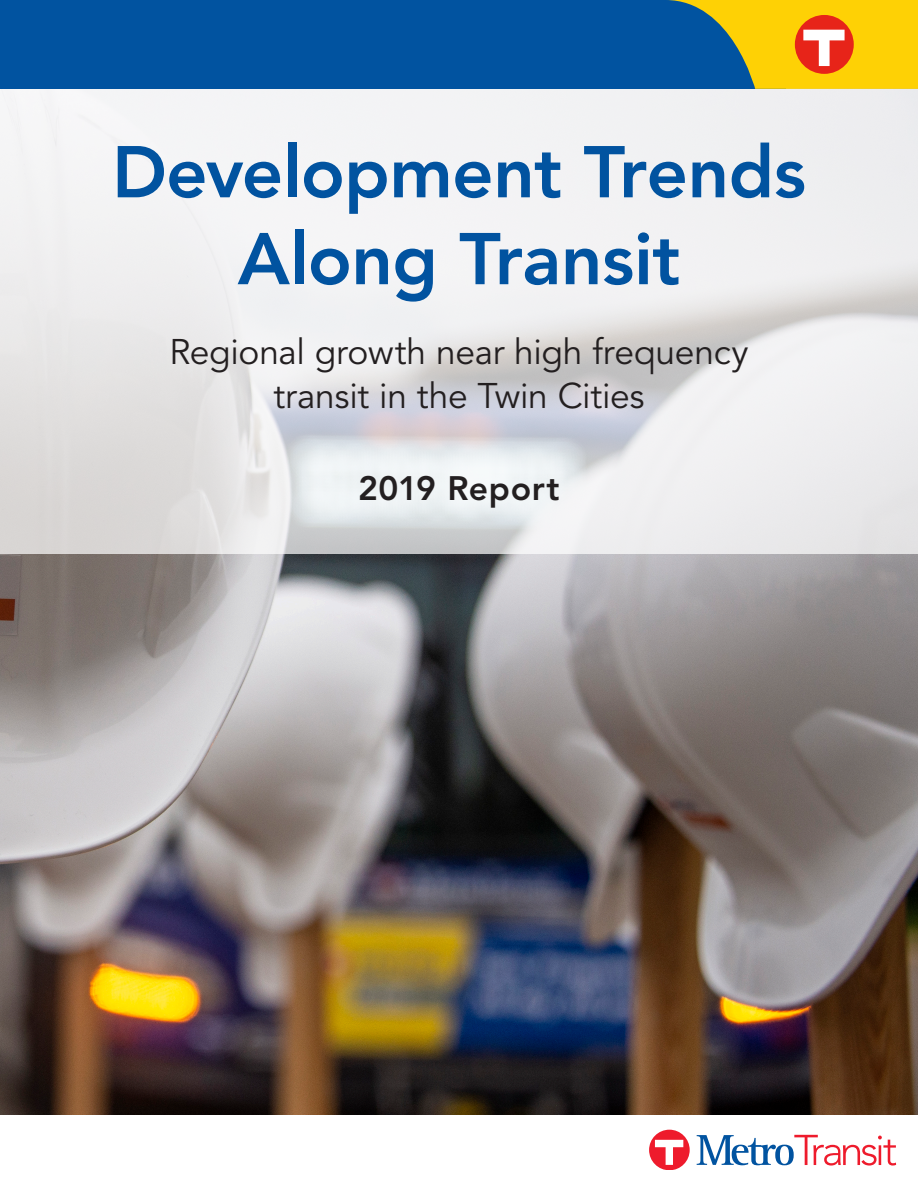
<style>
.page{position:relative;width:918px;height:1188px;background:#fff}
.page>*{position:absolute;margin:0;border:0;box-sizing:border-box;transform-origin:0 0}
.t1{font:800 72.45px/86.8px "Avenir LT Std";letter-spacing:-.01em;color:#0153a0;text-align:center}
.t2{font:35.4px "Avenir LT Std";letter-spacing:-.01em;color:#231f20}
.Date{font:800 33.75px "Avenir LT Std";letter-spacing:.015em;color:#231f20}
</style>
<div class="page">
<img style="left:0;top:554px;width:918px;height:561px">
<div style="left:0;top:0;width:786px;height:89px;background:#0153a0"></div>
<svg style="left:668px;top:0;width:250px;height:89px"></svg>
<svg style="left:649px;top:1130px;width:41px;height:39px"></svg>
<svg style="left:697px;top:1135px;width:199px;height:31px"></svg>
<svg style="left:0;top:89px;width:918px;height:465px;fill:#eff0f1"></svg>
<h1 class="t1" style="left:112px;top:129px;width:696px">Development Trends<br>Along Transit</h1>
<h1 class="t2" style="left:169px;top:331px;width:581px">Regional growth near high frequency</h1>
<h1 class="t2" style="left:273px;top:376px;width:373px">transit in the Twin Cities</h1>
<h2 class="Date" style="left:358px;top:469px;width:203px">2019 Report</h2>
</div>
